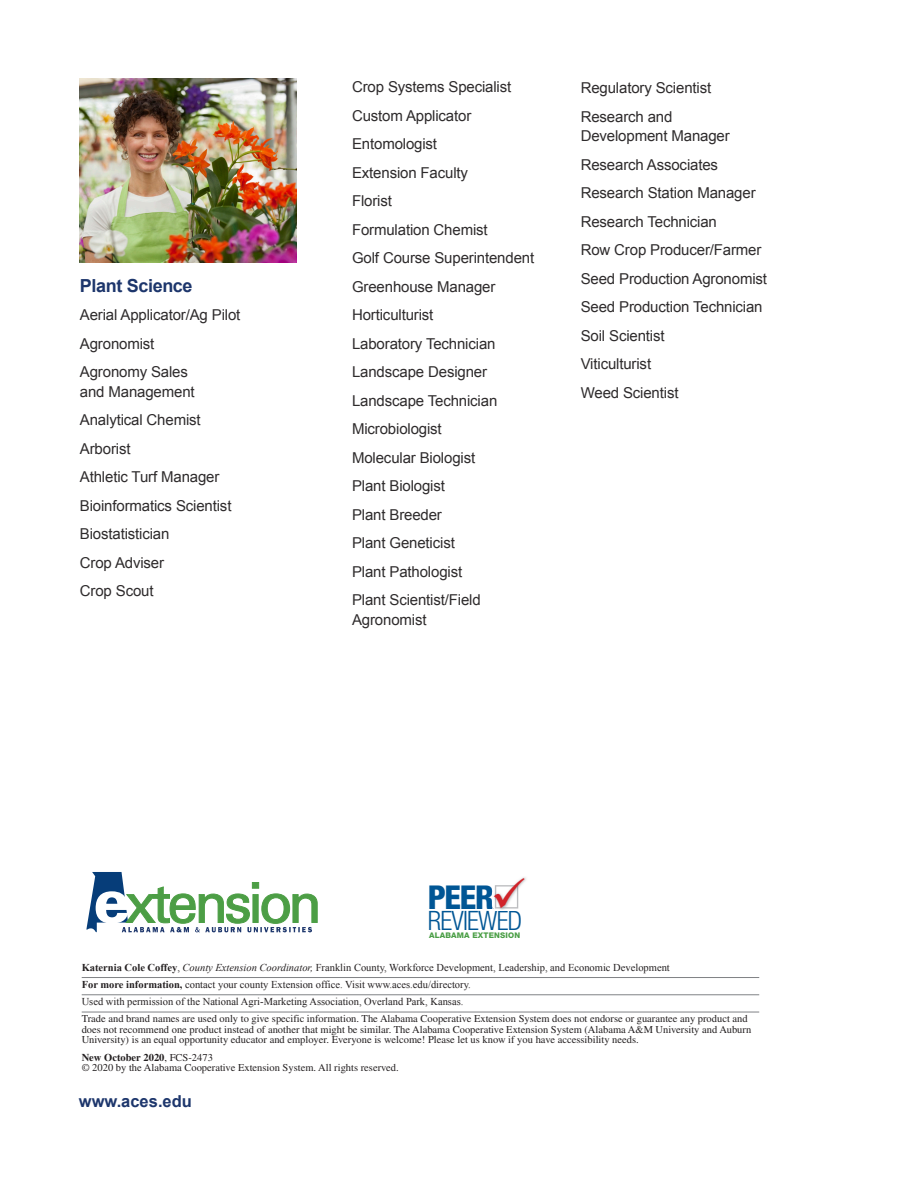
<style>
.page{position:relative;width:918px;height:1188px;background:#fff}
.page>*{position:absolute;margin:0;border:0;box-sizing:border-box;transform-origin:0 0}
.t1{font:800 condensed 32.85px "Helvetica Neue LT Std";color:#005695}
.t2{font:300 condensed 26.7px "Helvetica Neue LT Std";letter-spacing:-.03em;color:#005695}
.t3{font:700 18px "Arial";letter-spacing:-.02em;color:#1d366c}
.t4{font:700 16.5px "Arial";color:#1d366c}
.t5{font:15px/28.5px "Arial";letter-spacing:-.01em;color:#2e2b2c}
.t6{font:10.5px/10.5px "Times LT Std";color:#231f20}
.t7{font:10.5px/17.2px "Times New Roman";color:#231f20}
.t8{font:800 7.8px "Helvetica Neue LT Std";letter-spacing:.02em;color:#4a9e45}
.s1{font-weight:700}
.s2{font-style:italic}
</style>
<div class="page">
<hr style="left:82px;top:977px;width:677px;height:1px;background:#808285">
<hr style="left:82px;top:995px;width:677px;height:1px;background:#808285">
<hr style="left:82px;top:1012px;width:677px;height:1px;background:#808285">
<svg style="left:86px;top:872px;width:232px;height:60px"></svg>
<img style="left:80px;top:79px;width:217px;height:183px">
<svg style="left:492px;top:878px;width:32px;height:32px"></svg>
<p class="t3" style="left:80px;top:274px;width:114px">Plant Science</p>
<p class="t5" style="left:80px;top:301px;width:162px">Aerial Applicator/Ag Pilot<br>Agronomist<br>Agronomy Sales</p>
<p class="t5" style="left:80px;top:378px;width:153px">and Management<br>Analytical Chemist<br>Arborist<br>Athletic Turf Manager<br>Bioinformatics Scientist<br>Biostatistician<br>Crop Adviser<br>Crop Scout</p>
<p class="t5" style="left:352px;top:73px;width:184px">Crop Systems Specialist<br>Custom Applicator<br>Entomologist<br>Extension Faculty<br>Florist<br>Formulation Chemist<br>Golf Course Superintendent<br>Greenhouse Manager<br>Horticulturist<br>Laboratory Technician<br>Landscape Designer<br>Landscape Technician<br>Microbiologist<br>Molecular Biologist<br>Plant Biologist<br>Plant Breeder<br>Plant Geneticist<br>Plant Pathologist<br>Plant Scientist/Field</p>
<p class="t5" style="left:352px;top:605px;width:76px">Agronomist</p>
<p class="t5" style="left:581px;top:74px;width:132px">Regulatory Scientist<br>Research and</p>
<p class="t5" style="left:581px;top:122px;width:188px">Development Manager<br>Research Associates<br>Research Station Manager<br>Research Technician<br>Row Crop Producer/Farmer<br>Seed Production Agronomist<br>Seed Production Technician<br>Soil Scientist<br>Viticulturist<br>Weed Scientist</p>
<h1 class="t1" style="left:428px;top:877px;width:68px">PEER</h1>
<h2 class="t2" style="left:428px;top:905px;width:96px">REVIEWED</h2>
<p class="t8" style="left:429px;top:930px;width:92px">ALABAMA EXTENSION</p>
<p class="t7" style="left:82px;top:958px;width:590px"><span class="s1">Katernia Cole Coffey</span>, <span class="s2">County Extension Coordinator,</span> Franklin County, Workforce Development, Leadership, and Economic Development<br><span class="s1">For more information,</span> contact your county Extension office. Visit www.aces.edu/directory.<br>Used with permission of the National Agri-Marketing Association, Overland Park, Kansas.</p>
<p class="t6" style="left:82px;top:1014px;width:671px">Trade and brand names are used only to give specific information. The Alabama Cooperative Extension System does not endorse or guarantee any product and does not recommend one product instead of another that might be similar. The Alabama Cooperative Extension System (Alabama A&amp;M University and Auburn<br>University) is an equal opportunity educator and employer. Everyone is welcome! Please let us know if you have accessibility needs.</p>
<p class="t6" style="left:82px;top:1052px;width:319px"><span class="s1">New October 2020</span>, FCS-2473<br>© 2020 by the Alabama Cooperative Extension System. All rights reserved.</p>
<p class="t4" style="left:79px;top:1090px;width:115px">www.aces.edu</p>
</div>
